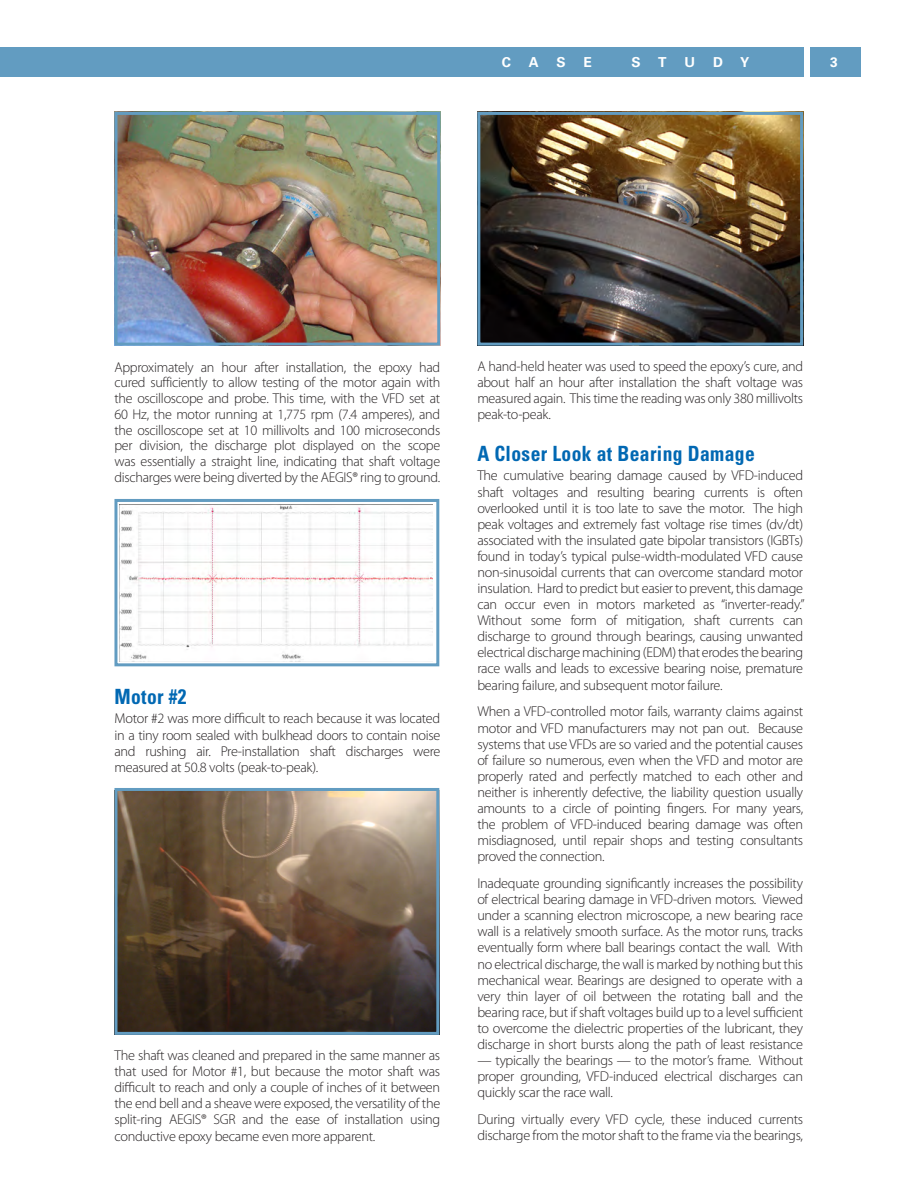
<style>
.page{position:relative;width:918px;height:1188px;background:#fff}
.page>*{position:absolute;margin:0;border:0;box-sizing:border-box;transform-origin:0 0}
.t1{font:700 condensed 21px "Univers LT Std";letter-spacing:.02em;color:#0168b3;scale:.93 1}
.body{font:300 14.25px/16px "Myriad Pro";letter-spacing:-.02em;color:#231f20;text-align:justify}
.Column_Copy{font:300 14.25px/15.8px "Myriad Pro";letter-spacing:-.02em;color:#231f20;text-align:justify}
.t2{font:700 13.8px "Univers LT Std";color:#fff}
</style>
<div class="page">
<div style="left:0;top:47px;width:804px;height:29px;background:#629cc1"></div>
<img style="left:118px;top:116px;width:318px;height:226px">
<div style="left:114px;top:112px;width:326px;height:234px;border:3px solid #629cc1"></div>
<img style="left:120px;top:505px;width:313px;height:154px">
<div style="left:114px;top:499px;width:325px;height:167px;border:3px solid #629cc1"></div>
<img style="left:118px;top:792px;width:317px;height:239px">
<div style="left:114px;top:788px;width:325px;height:247px;border:3px solid #629cc1"></div>
<img style="left:481px;top:116px;width:318px;height:226px">
<div style="left:477px;top:112px;width:326px;height:234px;border:3px solid #629cc1"></div>
<div style="left:810px;top:47px;width:50px;height:29px;background:#629cc1"></div>
<p class="t2" style="left:502px;top:54px;width:11px">C</p>
<p class="t2" style="left:529px;top:54px;width:11px">A</p>
<p class="t2" style="left:556px;top:54px;width:11px">S</p>
<p class="t2" style="left:583px;top:54px;width:10px">E</p>
<p class="t2" style="left:632px;top:54px;width:11px">S</p>
<p class="t2" style="left:658px;top:54px;width:10px">T</p>
<p class="t2" style="left:685px;top:54px;width:12px">U</p>
<p class="t2" style="left:713px;top:54px;width:38px">D Y</p>
<p class="t2" style="left:830px;top:54px;width:9px">3</p>
<p class="Column_Copy" style="left:114px;top:359px;width:327px">Approximately an hour after installation, the epoxy had cured sufficiently to allow testing of the motor again with the oscilloscope and probe. This time, with the VFD set at 60 Hz, the motor running at 1,775 rpm (7.4 amperes), and the oscilloscope set at 10 millivolts and 100 microseconds per division, the discharge plot displayed on the scope was essentially a straight line, indicating that shaft voltage discharges were being diverted by the AEGIS® ring to ground.</p>
<p class="t1" style="left:114px;top:684px;width:79px">Motor #2</p>
<p class="body" style="left:114px;top:710px;width:327px">Motor #2 was more difficult to reach because it was located in a tiny room sealed with bulkhead doors to contain noise and rushing air. Pre-installation shaft discharges were measured at 50.8 volts (peak-to-peak).</p>
<p class="body" style="left:114px;top:1047px;width:327px">The shaft was cleaned and prepared in the same manner as that used for Motor #1, but because the motor shaft was difficult to reach and only a couple of inches of it between the end bell and a sheave were exposed, the versatility of the split-ring AEGIS® SGR and the ease of installation using conductive epoxy became even more apparent.</p>
<p class="Column_Copy" style="left:477px;top:359px;width:327px">A hand-held heater was used to speed the epoxy’s cure, and about half an hour after installation the shaft voltage was measured again. This time the reading was only 380 millivolts peak-to-peak.</p>
<p class="t1" style="left:477px;top:441px;width:300px">A Closer Look at Bearing Damage</p>
<p class="body" style="left:477px;top:468px;width:329px">The cumulative bearing damage caused by VFD-induced shaft voltages and resulting bearing currents is often overlooked until it is too late to save the motor. The high peak voltages and extremely fast voltage rise times (dv/dt) associated with the insulated gate bipolar transistors (IGBTs) found in today’s typical pulse-width-modulated VFD cause non-sinusoidal currents that can overcome standard motor insulation. Hard to predict but easier to prevent, this damage can occur even in motors marketed as “inverter-ready.” Without some form of mitigation, shaft currents can discharge to ground through bearings, causing unwanted electrical discharge machining (EDM) that erodes the bearing race walls and leads to excessive bearing noise, premature bearing failure, and subsequent motor failure.</p>
<p class="body" style="left:477px;top:704px;width:327px">When a VFD-controlled motor fails, warranty claims against motor and VFD manufacturers may not pan out. Because systems that use VFDs are so varied and the potential causes of failure so numerous, even when the VFD and motor are properly rated and perfectly matched to each other and neither is inherently defective, the liability question usually amounts to a circle of pointing fingers. For many years, the problem of VFD-induced bearing damage was often misdiagnosed, until repair shops and testing consultants proved the connection.</p>
<p class="body" style="left:477px;top:875px;width:327px">Inadequate grounding significantly increases the possibility of electrical bearing damage in VFD-driven motors. Viewed under a scanning electron microscope, a new bearing race wall is a relatively smooth surface. As the motor runs, tracks eventually form where ball bearings contact the wall. With no electrical discharge, the wall is marked by nothing but this mechanical wear. Bearings are designed to operate with a very thin layer of oil between the rotating ball and the bearing race, but if shaft voltages build up to a level sufficient to overcome the dielectric properties of the lubricant, they discharge in short bursts along the path of least resistance</p>
<p class="body" style="left:477px;top:1052px;width:327px">— typically the bearings — to the motor’s frame. Without proper grounding, VFD-induced electrical discharges can quickly scar the race wall.</p>
<p class="body" style="left:477px;top:1111px;width:327px">During virtually every VFD cycle, these induced currents discharge from the motor shaft to the frame via the bearings,</p>
</div>
